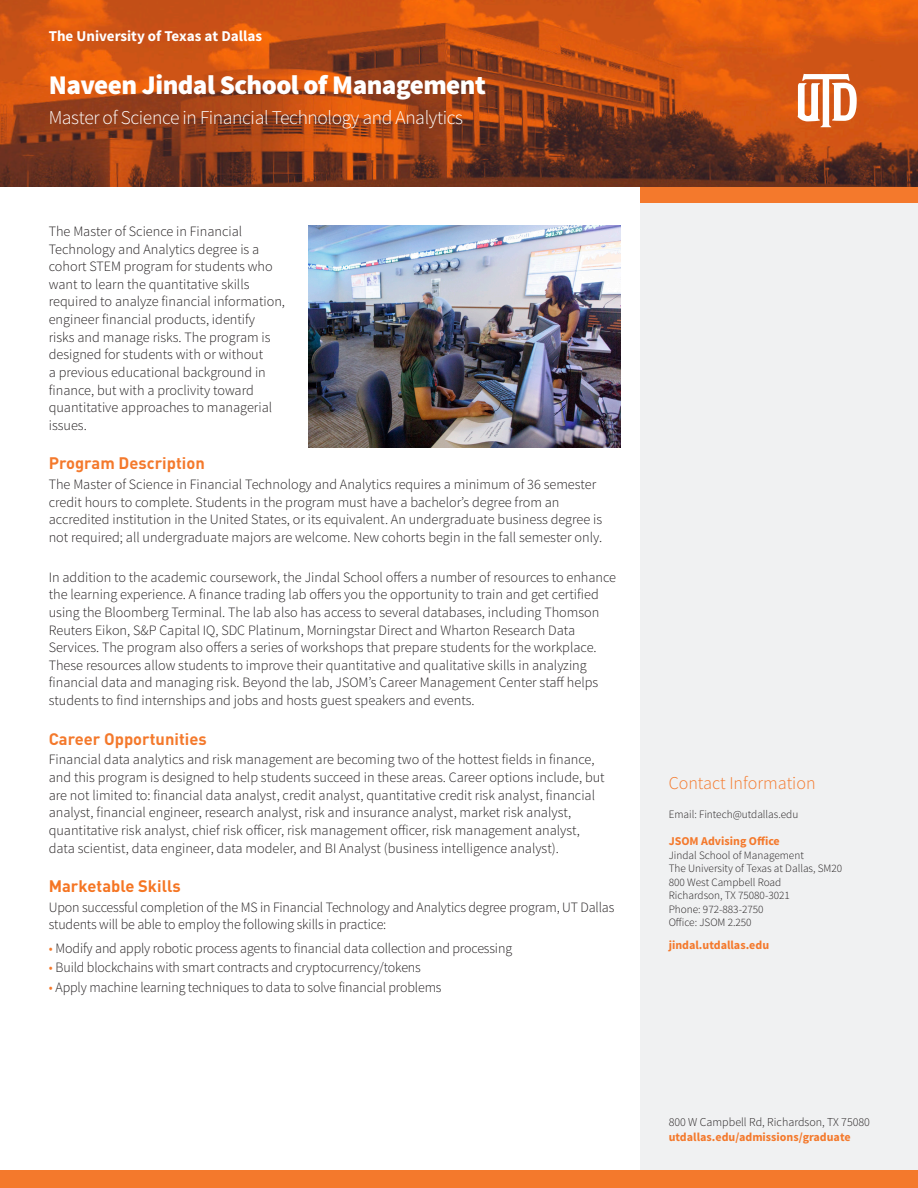
<style>
.page{position:relative;width:918px;height:1188px;background:#fff}
.page>*{position:absolute;margin:0;border:0;box-sizing:border-box;transform-origin:0 0}
.yourName{font:900 27px "Source Sans Pro";letter-spacing:-.02em;color:#fff}
.yourPosition{font:300 19.5px "Source Sans Pro";letter-spacing:-.02em;color:#fff}
.head1{font:300 18px "Source Sans Pro";color:#f4792c}
.t1{font:700 16.5px "DIN Pro";color:#f4792c}
.t2{font:700 16.5px "DIN Pro";color:#f57523}
.cvTitle{font:700 15px "Source Sans Pro";color:#fff}
.t3{font:300 14.25px/17.7px "Source Sans Pro";color:#231f20}
.address{font:300 12px/15px "Source Sans Pro";color:#231f20}
.para{font:700 12px "Source Sans Pro";color:#f4792c}
.para-2{font:300 11.25px/13.5px "Source Sans Pro";color:#231f20}
.s1{color:#f4792c}
.s2{font-weight:700;color:#f4792c}
</style>
<div class="page">
<img style="left:0;top:0;width:918px;height:187px">
<div style="left:640px;top:201px;width:278px;height:969px;background:#f0f1f2"></div>
<div style="left:640px;top:187px;width:278px;height:15px;background:#f4792c"></div>
<div style="left:0;top:1170px;width:918px;height:18px;background:#f4792c"></div>
<svg style="left:798px;top:74px;width:59px;height:53px"></svg>
<img style="left:309px;top:225px;width:312px;height:222px">
<p class="cvTitle" style="left:49px;top:27px;width:215px">The University of Texas at Dallas</p>
<p class="yourName" style="left:49px;top:67px;width:439px">Naveen Jindal School of Management</p>
<p class="yourPosition" style="left:49px;top:106px;width:416px">Master of Science in Financial Technology and Analytics</p>
<p class="t3" style="left:49px;top:222px;width:238px">The Master of Science in Financial Technology and Analytics degree is a cohort STEM program for students who want to learn the quantitative skills required to analyze financial information, engineer financial products, identify<br>risks and manage risks. The program is designed for students with or without<br>a previous educational background in finance, but with a proclivity toward quantitative approaches to managerial issues.</p>
<p class="t1" style="left:49px;top:452px;width:158px">Program Description</p>
<p class="t3" style="left:49px;top:476px;width:555px">The Master of Science in Financial Technology and Analytics requires a minimum of 36 semester credit hours to complete. Students in the program must have a bachelor’s degree from an accredited institution in the United States, or its equivalent. An undergraduate business degree is not required; all undergraduate majors are welcome. New cohorts begin in the fall semester only.</p>
<p class="t3" style="left:49px;top:568px;width:569px">In addition to the academic coursework, the Jindal School offers a number of resources to enhance the learning experience. A finance trading lab offers you the opportunity to train and get certified using the Bloomberg Terminal. The lab also has access to several databases, including Thomson Reuters Eikon, S&amp;P Capital IQ, SDC Platinum, Morningstar Direct and Wharton Research Data Services. The program also offers a series of workshops that prepare students for the workplace.<br>These resources allow students to improve their quantitative and qualitative skills in analyzing financial data and managing risk. Beyond the lab, JSOM’s Career Management Center staff helps students to find internships and jobs and hosts guest speakers and events.</p>
<p class="t1" style="left:49px;top:727px;width:159px">Career Opportunities</p>
<p class="t3" style="left:49px;top:751px;width:557px">Financial data analytics and risk management are becoming two of the hottest fields in finance, and this program is designed to help students succeed in these areas. Career options include, but are not limited to: financial data analyst, credit analyst, quantitative credit risk analyst, financial analyst, financial engineer, research analyst, risk and insurance analyst, market risk analyst, quantitative risk analyst, chief risk officer, risk management officer, risk management analyst, data scientist, data engineer, data modeler, and BI Analyst (business intelligence analyst).</p>
<p class="t2" style="left:49px;top:875px;width:133px">Marketable Skills</p>
<p class="t3" style="left:49px;top:898px;width:567px">Upon successful completion of the MS in Financial Technology and Analytics degree program, UT Dallas students will be able to employ the following skills in practice:</p>
<p class="t3" style="left:49px;top:939px;width:465px"><span class="s1">•</span> Modify and apply robotic process agents to financial data collection and processing</p>
<p class="t3" style="left:49px;top:959px;width:374px"><span class="s1">•</span> Build blockchains with smart contracts and cryptocurrency/tokens</p>
<p class="t3" style="left:49px;top:979px;width:394px"><span class="s1">•</span> Apply machine learning techniques to data to solve financial problems</p>
<p class="head1" style="left:669px;top:772px;width:148px">Contact Information</p>
<p class="para-2" style="left:669px;top:808px;width:131px">Email: Fintech@utdallas.edu</p>
<p class="para" style="left:669px;top:833px;width:113px">JSOM Advising Office</p>
<p class="para-2" style="left:669px;top:848px;width:175px">Jindal School of Management<br>The University of Texas at Dallas, SM20<br>800 West Campbell Road<br>Richardson, TX 75080-3021<br>Phone: 972-883-2750<br>Office: JSOM 2.250</p>
<p class="para" style="left:669px;top:937px;width:102px">jindal.utdallas.edu</p>
<p class="address" style="left:669px;top:1115px;width:203px">800 W Campbell Rd, Richardson, TX 75080 <span class="s2">utdallas.edu/admissions/graduate</span></p>
</div>
